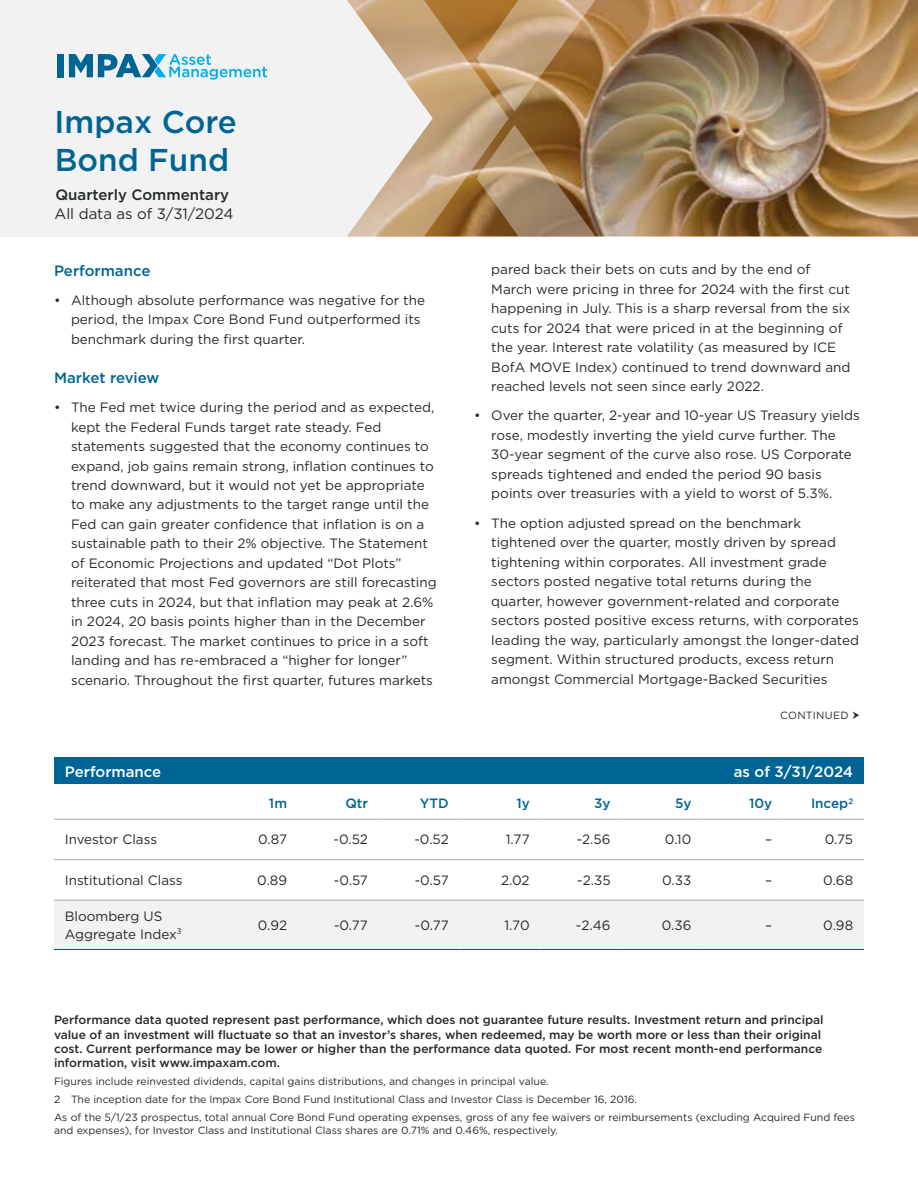
<style>
.page{position:relative;width:918px;height:1188px;background:#fff}
.page>*{position:absolute;margin:0;border:0;box-sizing:border-box;transform-origin:0 0}
.t1{font:500 31.5px/37.5px "Gotham";color:#006594}
.t2{font:500 15px "Gotham";color:#fff}
.t3{font:500 15px "Gotham";color:#006594}
.t4{font:15px "Gotham";color:#25292c}
.t5{font:500 15px "Gotham";color:#25292c}
.t6{font:13.5px/19.5px "Gotham";color:#25292c}
.t7{font:500 13.5px "Gotham";color:#006594}
.t8{font:500 12px/14.2px "Gotham";color:#25292c}
.t9{font:10.5px/17.7px "Gotham";color:#25292c}
.t10{font:10.5px "Gotham";letter-spacing:.025em;color:#25292c}
</style>
<div class="page">
<div style="left:0;top:0;width:459px;height:237px;background:#f1f2f1"></div>
<div style="left:54px;top:758px;width:810px;height:26px;background:#006594"></div>
<div style="left:54px;top:901px;width:810px;height:48px;background:#f1f2f1"></div>
<hr style="left:54px;top:819px;width:163px;height:1px;background:#a5a8a9">
<hr style="left:217px;top:819px;width:81px;height:1px;background:#a5a8a9">
<hr style="left:298px;top:819px;width:81px;height:1px;background:#a5a8a9">
<hr style="left:379px;top:819px;width:81px;height:1px;background:#a5a8a9">
<hr style="left:460px;top:819px;width:81px;height:1px;background:#a5a8a9">
<hr style="left:541px;top:819px;width:80px;height:1px;background:#a5a8a9">
<hr style="left:621px;top:819px;width:81px;height:1px;background:#a5a8a9">
<hr style="left:702px;top:819px;width:81px;height:1px;background:#a5a8a9">
<hr style="left:783px;top:819px;width:81px;height:1px;background:#a5a8a9">
<hr style="left:54px;top:859px;width:163px;height:1px;background:#a5a8a9">
<hr style="left:217px;top:859px;width:81px;height:1px;background:#a5a8a9">
<hr style="left:298px;top:859px;width:81px;height:1px;background:#a5a8a9">
<hr style="left:379px;top:859px;width:81px;height:1px;background:#a5a8a9">
<hr style="left:460px;top:859px;width:81px;height:1px;background:#a5a8a9">
<hr style="left:541px;top:859px;width:80px;height:1px;background:#a5a8a9">
<hr style="left:621px;top:859px;width:81px;height:1px;background:#a5a8a9">
<hr style="left:702px;top:859px;width:81px;height:1px;background:#a5a8a9">
<hr style="left:783px;top:859px;width:81px;height:1px;background:#a5a8a9">
<hr style="left:54px;top:900px;width:163px;height:1px;background:#a5a8a9">
<hr style="left:217px;top:900px;width:81px;height:1px;background:#a5a8a9">
<hr style="left:298px;top:900px;width:81px;height:1px;background:#a5a8a9">
<hr style="left:379px;top:900px;width:81px;height:1px;background:#a5a8a9">
<hr style="left:460px;top:900px;width:81px;height:1px;background:#a5a8a9">
<hr style="left:541px;top:900px;width:80px;height:1px;background:#a5a8a9">
<hr style="left:621px;top:900px;width:81px;height:1px;background:#a5a8a9">
<hr style="left:702px;top:900px;width:81px;height:1px;background:#a5a8a9">
<hr style="left:783px;top:900px;width:81px;height:1px;background:#a5a8a9">
<hr style="left:54px;top:949px;width:163px;height:1px;background:#006594">
<hr style="left:217px;top:949px;width:81px;height:1px;background:#006594">
<hr style="left:298px;top:949px;width:81px;height:1px;background:#006594">
<hr style="left:379px;top:949px;width:81px;height:1px;background:#006594">
<hr style="left:460px;top:949px;width:81px;height:1px;background:#006594">
<hr style="left:541px;top:949px;width:80px;height:1px;background:#006594">
<hr style="left:621px;top:949px;width:81px;height:1px;background:#006594">
<hr style="left:702px;top:949px;width:81px;height:1px;background:#006594">
<hr style="left:783px;top:949px;width:81px;height:1px;background:#006594">
<img style="left:596px;top:0;width:322px;height:237px">
<svg style="left:347px;top:0;width:249px;height:237px"></svg>
<div style="left:58px;top:54px;width:6px;height:23px;background:#006594"></div>
<svg style="left:69px;top:54px;width:198px;height:26px"></svg>
<h1 class="t1" style="left:55px;top:103px;width:184px">Impax Core<br>Bond Fund</h1>
<p class="t5" style="left:55px;top:185px;width:175px">Quarterly Commentary</p>
<p class="t4" style="left:54px;top:205px;width:181px">All data as of 3/31/2024</p>
<p class="t3" style="left:54px;top:260px;width:98px">Performance</p>
<p class="t6" style="left:71px;top:290px;width:355px;text-indent:-17px">• Although absolute performance was negative for the period, the Impax Core Bond Fund outperformed its benchmark during the first quarter.</p>
<p class="t3" style="left:54px;top:368px;width:107px">Market review</p>
<p class="t6" style="left:71px;top:397px;width:367px;text-indent:-17px">• The Fed met twice during the period and as expected, kept the Federal Funds target rate steady. Fed statements suggested that the economy continues to expand, job gains remain strong, inflation continues to trend downward, but it would not yet be appropriate to make any adjustments to the target range until the Fed can gain greater confidence that inflation is on a sustainable path to their 2% objective. The Statement of Economic Projections and updated “Dot Plots” reiterated that most Fed governors are still forecasting three cuts in 2024, but that inflation may peak at 2.6% in 2024, 20 basis points higher than in the December 2023 forecast. The market continues to price in a soft landing and has re-embraced a “higher for longer” scenario. Throughout the first quarter, futures markets</p>
<p class="t6" style="left:491px;top:259px;width:361px">pared back their bets on cuts and by the end of March were pricing in three for 2024 with the first cut happening in July. This is a sharp reversal from the six cuts for 2024 that were priced in at the beginning of the year. Interest rate volatility (as measured by ICE BofA MOVE Index) continued to trend downward and reached levels not seen since early 2022.</p>
<p class="t6" style="left:491px;top:406px;width:370px;text-indent:-17px">• Over the quarter, 2-year and 10-year US Treasury yields rose, modestly inverting the yield curve further. The 30-year segment of the curve also rose. US Corporate spreads tightened and ended the period 90 basis points over treasuries with a yield to worst of 5.3%.</p>
<p class="t6" style="left:491px;top:513px;width:369px;text-indent:-17px">• The option adjusted spread on the benchmark tightened over the quarter, mostly driven by spread tightening within corporates. All investment grade sectors posted negative total returns during the quarter, however government-related and corporate sectors posted positive excess returns, with corporates leading the way, particularly amongst the longer-dated segment. Within structured products, excess return amongst Commercial Mortgage-Backed Securities</p>
<p class="t10" style="left:780px;top:709px;width:70px">CONTINUED</p>
<p class="t2" style="left:65px;top:761px;width:98px">Performance</p>
<p class="t2" style="left:734px;top:761px;width:121px">as of 3/31/2024</p>
<p class="t7" style="left:269px;top:795px;width:20px">1m</p>
<p class="t7" style="left:345px;top:795px;width:24px">Qtr</p>
<p class="t7" style="left:420px;top:795px;width:30px">YTD</p>
<p class="t7" style="left:516px;top:795px;width:15px">1y</p>
<p class="t7" style="left:594px;top:795px;width:18px">3y</p>
<p class="t7" style="left:675px;top:795px;width:18px">5y</p>
<p class="t7" style="left:749px;top:795px;width:25px">10y</p>
<p class="t7" style="left:811px;top:795px;width:44px">Incep<sup>2</sup></p>
<p class="t6" style="left:65px;top:829px;width:94px">Investor Class</p>
<p class="t6" style="left:258px;top:829px;width:31px">0.87</p>
<p class="t6" style="left:334px;top:829px;width:36px">-0.52</p>
<p class="t6" style="left:414px;top:829px;width:36px">-0.52</p>
<p class="t6" style="left:506px;top:829px;width:25px">1.77</p>
<p class="t6" style="left:577px;top:829px;width:35px">-2.56</p>
<p class="t6" style="left:665px;top:829px;width:28px">0.10</p>
<p class="t6" style="left:765px;top:829px;width:9px">–</p>
<p class="t6" style="left:825px;top:829px;width:30px">0.75</p>
<p class="t6" style="left:65px;top:870px;width:119px">Institutional Class</p>
<p class="t6" style="left:257px;top:870px;width:31px">0.89</p>
<p class="t6" style="left:334px;top:870px;width:36px">-0.57</p>
<p class="t6" style="left:415px;top:870px;width:36px">-0.57</p>
<p class="t6" style="left:501px;top:870px;width:30px">2.02</p>
<p class="t6" style="left:577px;top:870px;width:35px">-2.35</p>
<p class="t6" style="left:662px;top:870px;width:31px">0.33</p>
<p class="t6" style="left:765px;top:870px;width:9px">–</p>
<p class="t6" style="left:823px;top:870px;width:31px">0.68</p>
<p class="t6" style="left:65px;top:907px;width:118px;line-height:18px">Bloomberg US<br>Aggregate Index<sup>3</sup></p>
<p class="t6" style="left:258px;top:915px;width:31px">0.92</p>
<p class="t6" style="left:334px;top:915px;width:36px">-0.77</p>
<p class="t6" style="left:415px;top:915px;width:36px">-0.77</p>
<p class="t6" style="left:504px;top:915px;width:27px">1.70</p>
<p class="t6" style="left:576px;top:915px;width:36px">-2.46</p>
<p class="t6" style="left:662px;top:915px;width:31px">0.36</p>
<p class="t6" style="left:765px;top:915px;width:9px">–</p>
<p class="t6" style="left:823px;top:915px;width:31px">0.98</p>
<p class="t8" style="left:54px;top:1013px;width:771px">Performance data quoted represent past performance, which does not guarantee future results. Investment return and principal value of an investment will fluctuate so that an investor’s shares, when redeemed, may be worth more or less than their original cost. Current performance may be lower or higher than the performance data quoted. For most recent month‑end performance information, visit www.impaxam.com.</p>
<p class="t9" style="left:54px;top:1072px;width:802px">Figures include reinvested dividends, capital gains distributions, and changes in principal value.<br>2 The inception date for the Impax Core Bond Fund Institutional Class and Investor Class is December 16, 2016.<br>As of the 5/1/23 prospectus, total annual Core Bond Fund operating expenses, gross of any fee waivers or reimbursements (excluding Acquired Fund fees</p>
<p class="t9" style="left:54px;top:1121px;width:505px">and expenses), for Investor Class and Institutional Class shares are 0.71% and 0.46%, respectively.</p>
</div>
